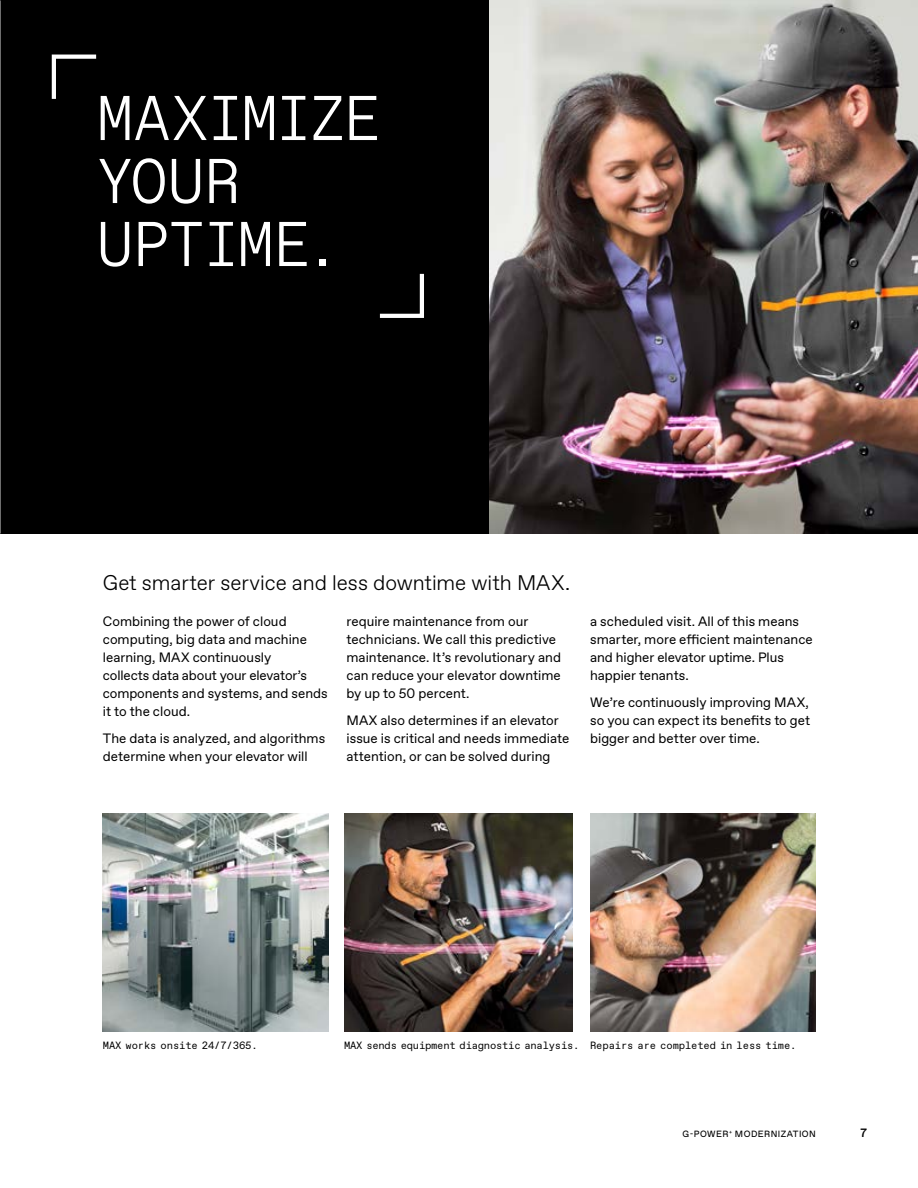
<style>
.page{position:relative;width:918px;height:1188px;background:#fff}
.page>*{position:absolute;margin:0;border:0;box-sizing:border-box;transform-origin:0 0}
.t1{font:300 63px/63px "TKE Type Mono";letter-spacing:-.04em;color:#fff}
.t2{font:300 21px "TKE Type";letter-spacing:-.005em;color:#000}
.t3{font:13.5px/18px "TKE Type";color:#000}
.t4{font:500 12px "TKE Type";color:#000}
.t5{font:10.5px "TKE Type Mono";letter-spacing:-.01em;color:#000}
.t6{font:9px "TKE Type";letter-spacing:.05em;color:#000}
</style>
<div class="page">
<div style="left:0;top:0;width:529px;height:533px;background:#000"></div>
<img style="left:0;top:0;width:1px;height:533px">
<img style="left:489px;top:0;width:429px;height:533px">
<img style="left:590px;top:814px;width:226px;height:218px">
<img style="left:344px;top:814px;width:228px;height:218px">
<img style="left:103px;top:814px;width:226px;height:218px">
<svg style="left:51px;top:54px;width:46px;height:45px"></svg>
<svg style="left:379px;top:273px;width:45px;height:45px"></svg>
<h1 class="t1" style="left:96px;top:88px;width:287px">MAXIMIZE<br>YOUR<br>UPTIME.</h1>
<h2 class="t2" style="left:103px;top:571px;width:469px">Get smarter service and less downtime with MAX.</h2>
<p class="t3" style="left:103px;top:613px;width:226px">Combining the power of cloud computing, big data and machine learning, MAX continuously<br>collects data about your elevator’s components and systems, and sends it to the cloud.</p>
<p class="t3" style="left:103px;top:730px;width:224px">The data is analyzed, and algorithms determine when your elevator will</p>
<p class="t3" style="left:346px;top:613px;width:216px">require maintenance from our technicians. We call this predictive maintenance. It’s revolutionary and can reduce your elevator downtime by up to 50 percent.</p>
<p class="t3" style="left:346px;top:712px;width:224px">MAX also determines if an elevator issue is critical and needs immediate attention, or can be solved during</p>
<p class="t3" style="left:590px;top:613px;width:224px">a scheduled visit. All of this means smarter, more efficient maintenance and higher elevator uptime. Plus happier tenants.</p>
<p class="t3" style="left:590px;top:694px;width:222px;text-align:justify">We’re continuously improving MAX, so you can expect its benefits to get bigger and better over time.</p>
<p class="t5" style="left:103px;top:1039px;width:156px">MAX works onsite 24/7/365.</p>
<p class="t5" style="left:344px;top:1039px;width:454px">MAX sends equipment diagnostic analysis. Repairs are completed in less time.</p>
<p class="t6" style="left:683px;top:1129px;width:135px">G-POWER<sup>+</sup> MODERNIZATION</p>
<p class="t4" style="left:860px;top:1126px;width:8px">7</p>
</div>
